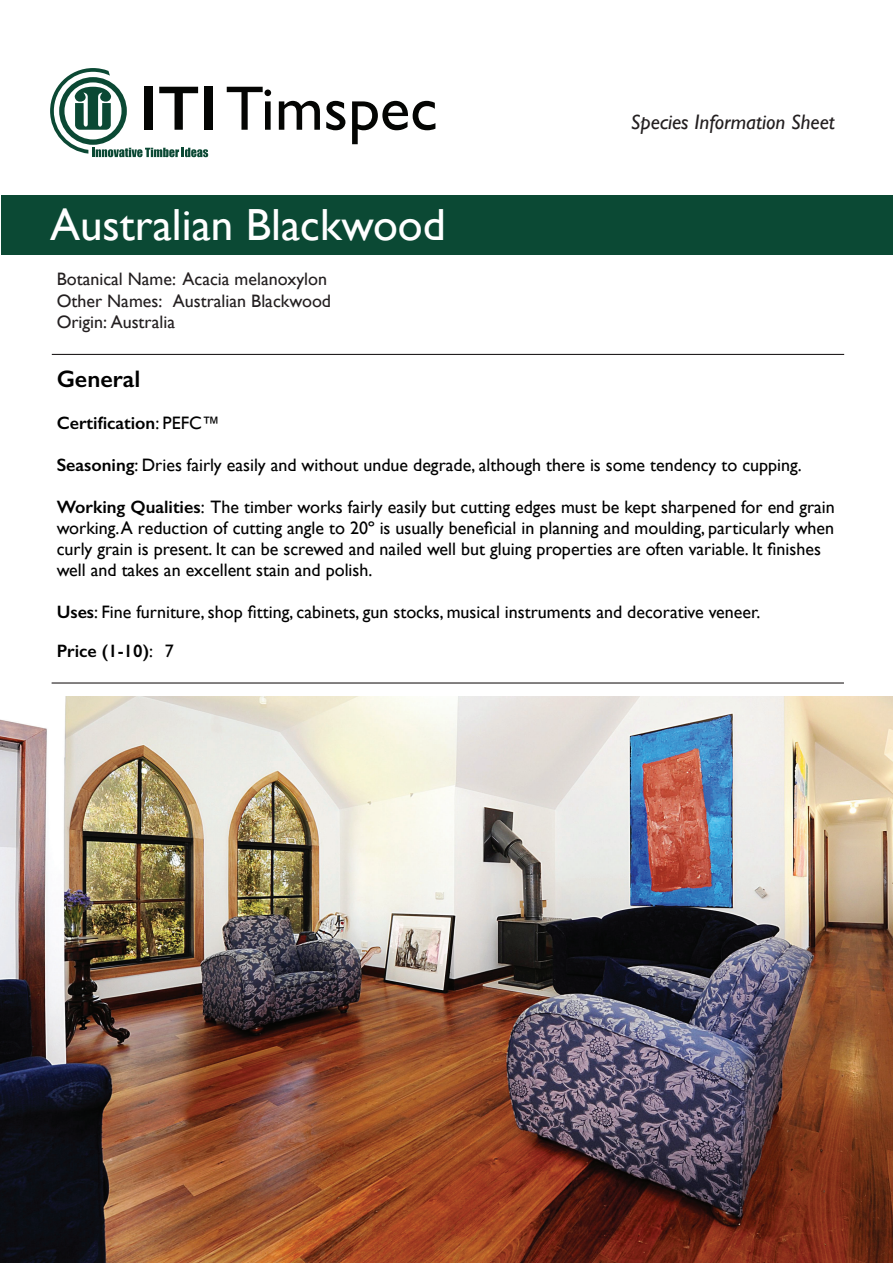
<style>
.page{position:relative;width:893px;height:1263px;background:#fff}
.page>*{position:absolute;margin:0;border:0;box-sizing:border-box;transform-origin:0 0}
.t1{font:500 63px "Gill Sans Nova";color:#040503}
.t2{font:45px "Gill Sans";color:#fff}
.t3{font:600 24px "Gill Sans";color:#000}
.t4{font:italic 21px "Gill Sans";color:#231f20}
.t5{font:18px/21px "Gill Sans";color:#000}
.t6{font:18px/21.6px "Gill Sans";color:#231f20}
.t7{font:600 18px "Gill Sans";color:#000}
.s1{font-family:"Gill Sans";font-weight:600}
.s2{font-weight:400}
.s3{font-weight:600}
</style>
<div class="page">
<div style="left:2px;top:195px;width:891px;height:60px;background:#0b4934"></div>
<svg style="left:50px;top:68px;width:158px;height:89px"></svg>
<hr style="left:52px;top:354px;width:792px;height:1px;background:#231f20">
<hr style="left:52px;top:682px;width:792px;height:1px;background:#231f20">
<img style="left:0;top:696px;width:893px;height:567px">
<h1 class="t1" style="left:140px;top:70px;width:300px"><span class="s1">ITI</span>Timspec</h1>
<p class="t4" style="left:631px;top:110px;width:205px">Species Information Sheet</p>
<h2 class="t2" style="left:50px;top:198px;width:397px">Australian Blackwood</h2>
<p class="t6" style="left:57px;top:268px;width:276px">Botanical Name: Acacia melanoxylon<br>Other Names: Australian Blackwood<br>Origin: Australia</p>
<h3 class="t3" style="left:57px;top:364px;width:85px">General</h3>
<p class="t7" style="left:57px;top:412px;width:165px">Certification<span class="s2">: PEFC™</span></p>
<p class="t5" style="left:57px;top:454px;width:747px"><span class="s3">Seasoning</span>: Dries fairly easily and without undue degrade, although there is some tendency to cupping.</p>
<p class="t5" style="left:57px;top:496px;width:780px"><span class="s3">Working Qualities</span>: The timber works fairly easily but cutting edges must be kept sharpened for end grain working. A reduction of cutting angle to 20º is usually beneficial in planning and moulding, particularly when curly grain is present. It can be screwed and nailed well but gluing properties are often variable. It finishes well and takes an excellent stain and polish.</p>
<p class="t5" style="left:57px;top:592px;width:705px;line-height:39px"><span class="s3">Uses</span>: Fine furniture, shop fitting, cabinets, gun stocks, musical instruments and decorative veneer.<br><span class="s3">Price (1-10)</span>: 7</p>
</div>
